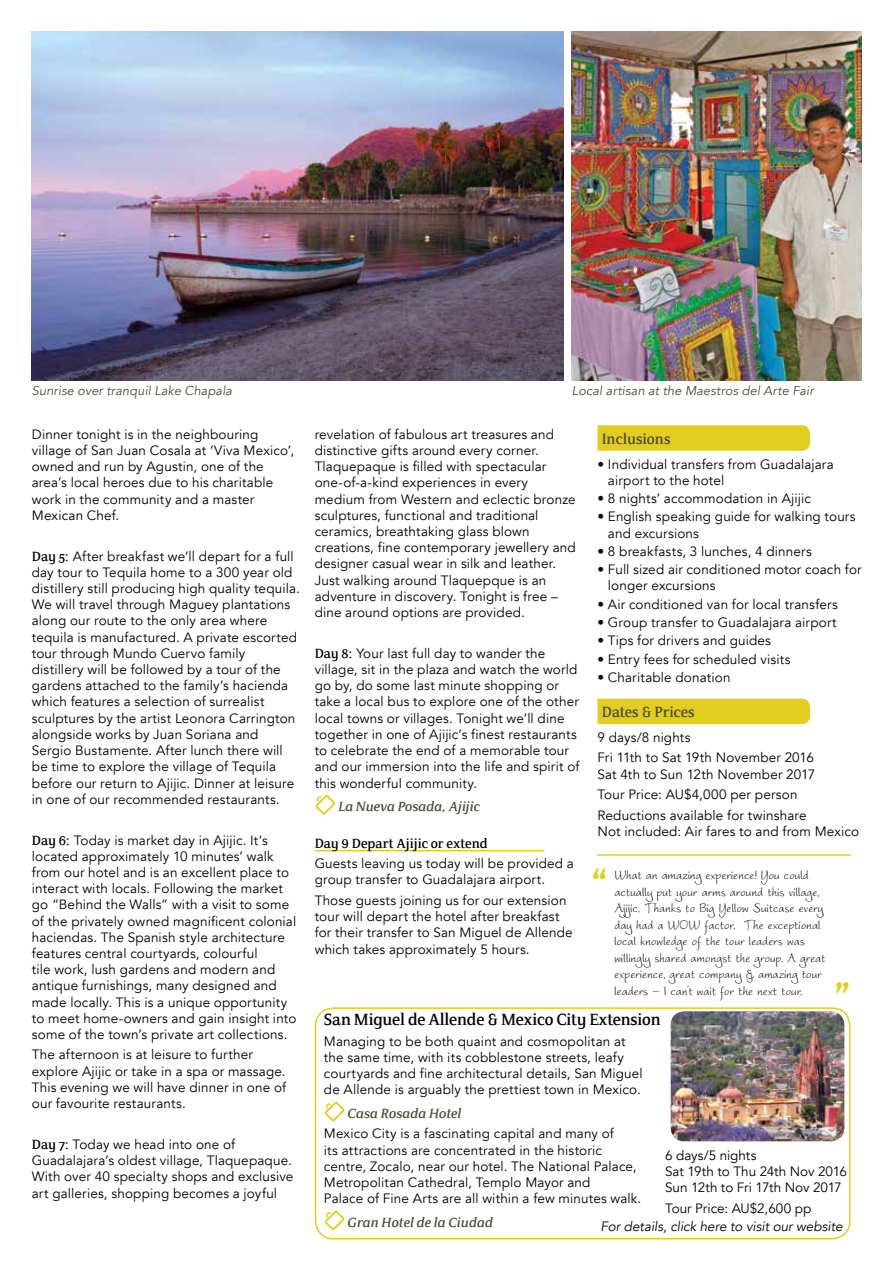
<style>
.page{position:relative;width:893px;height:1263px;background:#fff}
.page>*{position:absolute;margin:0;border:0;box-sizing:border-box;transform-origin:0 0}
.t1{font:45px "Crete Round";color:#e2ce20}
.t2{font:16.5px/16.5px "Worstveld Sling";letter-spacing:.005em;color:#000}
.t3{font:100 16.5px "Crete";letter-spacing:-.01em;color:#000}
.t4{font:100 15px "Crete";color:#4d4a34}
.t5{font:13.5px/16.2px "Avenir";letter-spacing:.01em;color:#000}
.t6{font:italic 100 13.5px "Crete";color:#4d4a34}
.t7{font:italic 13.5px "Avenir";color:#000}
.t8{font:100 13.5px "Crete";color:#000}
.t9{font:italic 12.75px "Avenir";letter-spacing:.01em;color:#4d4a34}
.s1{font-family:"Crete";font-weight:100}
</style>
<div class="page">
<hr style="left:315px;top:850px;width:229px;height:1px;background:#e2ce20">
<svg style="left:315px;top:795px;width:20px;height:19px"></svg>
<img style="left:572px;top:32px;width:289px;height:349px">
<img style="left:32px;top:32px;width:531px;height:349px">
<svg style="left:597px;top:425px;width:213px;height:26px"></svg>
<div style="left:597px;top:699px;width:213px;height:25px;background:#e2ce20"></div>
<hr style="left:597px;top:854px;width:254px;height:2px;background:#e2ce20">
<div style="left:315px;top:1007px;width:536px;height:232px;border:2px solid #e2ce20;border-radius:18px"></div>
<svg style="left:325px;top:1101px;width:19px;height:20px"></svg>
<svg style="left:325px;top:1210px;width:19px;height:20px"></svg>
<img style="left:671px;top:1011px;width:173px;height:130px">
<p class="t9" style="left:32px;top:383px;width:202px">Sunrise over tranquil Lake Chapala</p>
<p class="t5" style="left:32px;top:426px;width:264px">Dinner tonight is in the neighbouring village of San Juan Cosala at ‘Viva Mexico’, owned and run by Agustin, one of the area’s local heroes due to his charitable work in the community and a master Mexican Chef.</p>
<p class="t5" style="left:32px;top:548px;width:269px"><span class="s1">Day 5:</span> After breakfast we’ll depart for a full day tour to Tequila home to a 300 year old distillery still producing high quality tequila.<br>We will travel through Maguey plantations along our route to the only area where tequila is manufactured. A private escorted tour through Mundo Cuervo family distillery will be followed by a tour of the gardens attached to the family’s hacienda which features a selection of surrealist sculptures by the artist Leonora Carrington alongside works by Juan Soriana and Sergio Bustamente. After lunch there will be time to explore the village of Tequila before our return to Ajijic. Dinner at leisure in one of our recommended restaurants.</p>
<p class="t5" style="left:32px;top:832px;width:266px"><span class="s1">Day 6:</span> Today is market day in Ajijic. It’s located approximately 10 minutes’ walk from our hotel and is an excellent place to interact with locals. Following the market go “Behind the Walls” with a visit to some of the privately owned magnificent colonial haciendas. The Spanish style architecture features central courtyards, colourful<br>tile work, lush gardens and modern and antique furnishings, many designed and made locally. This is a unique opportunity to meet home-owners and gain insight into some of the town’s private art collections.</p>
<p class="t5" style="left:32px;top:1047px;width:256px">The afternoon is at leisure to further explore Ajijic or take in a spa or massage.<br>This evening we will have dinner in one of our favourite restaurants.</p>
<p class="t5" style="left:32px;top:1136px;width:263px"><span class="s1">Day 7:</span> Today we head into one of Guadalajara’s oldest village, Tlaquepaque.<br>With over 40 specialty shops and exclusive art galleries, shopping becomes a joyful</p>
<p class="t9" style="left:572px;top:383px;width:243px">Local artisan at the Maestros del Arte Fair</p>
<p class="t5" style="left:315px;top:426px;width:263px">revelation of fabulous art treasures and distinctive gifts around every corner.<br>Tlaquepaque is filled with spectacular one-of-a-kind experiences in every medium from Western and eclectic bronze sculptures, functional and traditional ceramics, breathtaking glass blown creations, fine contemporary jewellery and designer casual wear in silk and leather.<br>Just walking around Tlaquepque is an adventure in discovery. Tonight is free – dine around options are provided.</p>
<p class="t5" style="left:315px;top:645px;width:266px"><span class="s1">Day 8:</span> Your last full day to wander the village, sit in the plaza and watch the world go by, do some last minute shopping or take a local bus to explore one of the other local towns or villages. Tonight we’ll dine together in one of Ajijic’s finest restaurants to celebrate the end of a memorable tour and our immersion into the life and spirit of this wonderful community.</p>
<p class="t6" style="left:338px;top:799px;width:143px">La Nueva Posada, Ajijic</p>
<p class="t8" style="left:315px;top:834px;width:175px">Day 9 Depart Ajijic or extend</p>
<p class="t5" style="left:315px;top:856px;width:261px">Guests leaving us today will be provided a group transfer to Guadalajara airport.</p>
<p class="t5" style="left:315px;top:892px;width:260px">Those guests joining us for our extension tour will depart the hotel after breakfast for their transfer to San Miguel de Allende which takes approximately 5 hours.</p>
<p class="t4" style="left:602px;top:429px;width:70px">Inclusions</p>
<p class="t5" style="left:608px;top:456px;width:227px;text-indent:-11px">• Individual transfers from Guadalajara airport to the hotel</p>
<p class="t5" style="left:597px;top:490px;width:215px">• 8 nights’ accommodation in Ajijic</p>
<p class="t5" style="left:608px;top:509px;width:249px;text-indent:-11px">• English speaking guide for walking tours and excursions</p>
<p class="t5" style="left:597px;top:543px;width:216px">• 8 breakfasts, 3 lunches, 4 dinners</p>
<p class="t5" style="left:608px;top:562px;width:255px;text-indent:-11px">• Full sized air conditioned motor coach for longer excursions</p>
<p class="t5" style="left:597px;top:596px;width:242px">• Air conditioned van for local transfers</p>
<p class="t5" style="left:597px;top:614px;width:241px">• Group transfer to Guadalajara airport</p>
<p class="t5" style="left:597px;top:633px;width:175px">• Tips for drivers and guides</p>
<p class="t5" style="left:597px;top:651px;width:195px">• Entry fees for scheduled visits</p>
<p class="t5" style="left:597px;top:669px;width:135px">• Charitable donation</p>
<p class="t4" style="left:602px;top:702px;width:94px">Dates &amp; Prices</p>
<p class="t5" style="left:597px;top:727px;width:218px;line-height:20.4px">9 days/8 nights<br>Fri 11th to Sat 19th November 2016</p>
<p class="t5" style="left:597px;top:764px;width:219px;line-height:20.4px">Sat 4th to Sun 12th November 2017<br>Tour Price: AU$4,000 per person<br>Reductions available for twinshare</p>
<p class="t5" style="left:597px;top:823px;width:263px">Not included: Air fares to and from Mexico</p>
<h1 class="t1" style="left:590px;top:857px;width:20px">“</h1>
<p class="t2" style="left:614px;top:868px;width:213px">What an amazing experience! You could actually put your arms around this village, Ajijic. Thanks to Big Yellow Suitcase every day had a WOW factor. The exceptional local knowledge of the tour leaders was willingly shared amongst the group. A great experience, great company &amp; amazing tour leaders – I can’t wait for the next tour.</p>
<h1 class="t1" style="left:833px;top:972px;width:20px">”</h1>
<p class="t3" style="left:324px;top:1008px;width:338px">San Miguel de Allende &amp; Mexico City Extension</p>
<p class="t5" style="left:324px;top:1033px;width:320px">Managing to be both quaint and cosmopolitan at the same time, with its cobblestone streets, leafy courtyards and fine architectural details, San Miguel de Allende is arguably the prettiest town in Mexico.</p>
<p class="t6" style="left:348px;top:1105px;width:115px">Casa Rosada Hotel</p>
<p class="t5" style="left:324px;top:1126px;width:319px">Mexico City is a fascinating capital and many of<br>its attractions are concentrated in the historic centre, Zocalo, near our hotel. The National Palace, Metropolitan Cathedral, Templo Mayor and<br>Palace of Fine Arts are all within a few minutes walk.</p>
<p class="t6" style="left:348px;top:1214px;width:147px">Gran Hotel de la Ciudad</p>
<p class="t5" style="left:665px;top:1147px;width:183px">6 days/5 nights<br>Sat 19th to Thu 24th Nov 2016<br>Sun 12th to Fri 17th Nov 2017</p>
<p class="t5" style="left:665px;top:1200px;width:148px">Tour Price: AU$2,600 pp</p>
<p class="t7" style="left:600px;top:1218px;width:244px">For details, click here to visit our website</p>
</div>
